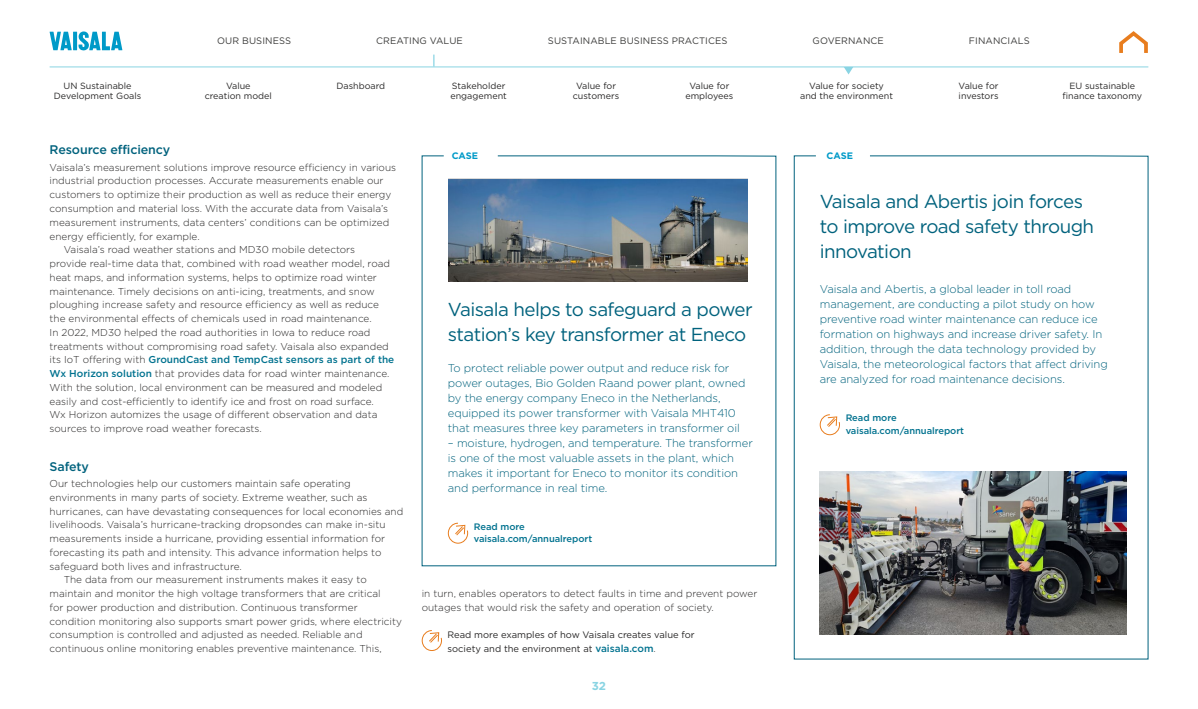
<style>
.page{position:relative;width:1198px;height:709px;background:#fff}
.page>*{position:absolute;margin:0;border:0;box-sizing:border-box;transform-origin:0 0}
.H25{font:18.75px/25px "Gotham";letter-spacing:-.03em;color:#00627d}
.H3-2019{font:500 12.5px "Gotham";letter-spacing:-.01em;color:#00627d}
.t1{font:700 11.5px "Gotham";color:#89d4e3}
.case-body{font:300 11.25px/15px "Gotham";letter-spacing:-.01em;color:#00627d}
.body_indent{font:300 10px/13.8px "Gotham";color:#282727}
.body{font:300 10px/13.8px "Gotham";color:#282727}
.body-2{font:9.38px/13.8px "Gotham";color:#282727}
.t2{font:9.38px "Gotham";letter-spacing:.01em;color:#3c3c3b}
.infobox{font:500 9.38px/12.5px "Gotham";letter-spacing:-.005em;color:#00728f}
.Case_top_text{font:700 9.38px "Gotham";color:#009ac8}
.t3{font:9px/10px "Gotham";color:#282727;text-align:center}
.s1{font-weight:500;color:#00728f}
.s2{font-weight:500;font-size:10px;color:#00728f}
.s3{font-weight:300;font-size:10px}
</style>
<div class="page">
<svg style="left:793px;top:155px;width:355px;height:504px"></svg>
<svg style="left:421px;top:155px;width:355px;height:411px"></svg>
<img style="left:449px;top:179px;width:299px;height:103px">
<img style="left:820px;top:471px;width:306px;height:163px">
<svg style="left:447px;top:522px;width:21px;height:22px"></svg>
<svg style="left:819px;top:414px;width:21px;height:21px"></svg>
<svg style="left:421px;top:630px;width:21px;height:21px"></svg>
<div style="left:445px;top:145px;width:40px;height:21px;background:#fff"></div>
<div style="left:819px;top:145px;width:41px;height:21px;background:#fff"></div>
<svg style="left:50px;top:31px;width:72px;height:19px"></svg>
<svg style="left:1119px;top:31px;width:29px;height:22px"></svg>
<hr style="left:50px;top:67px;width:1098px;height:1px;background:#89d4e3">
<svg style="left:433px;top:55px;width:1px;height:12px"></svg>
<svg style="left:844px;top:68px;width:9px;height:6px"></svg>
<p class="t2" style="left:217px;top:35px;width:75px">OUR BUSINESS</p>
<p class="t2" style="left:376px;top:35px;width:88px">CREATING VALUE</p>
<p class="t2" style="left:548px;top:35px;width:181px">SUSTAINABLE BUSINESS PRACTICES</p>
<p class="t2" style="left:812px;top:35px;width:73px">GOVERNANCE</p>
<p class="t2" style="left:969px;top:35px;width:62px">FINANCIALS</p>
<p class="t3" style="left:205px;top:80px;width:69px">Value<br>creation model</p>
<p class="t3" style="left:336px;top:80px;width:50px">Dashboard</p>
<p class="t3" style="left:685px;top:80px;width:49px">Value for employees</p>
<p class="t3" style="left:450px;top:80px;width:58px;text-align:left">Stakeholder engagement</p>
<p class="t3" style="left:800px;top:80px;width:94px">Value for society and the environment</p>
<p class="t3" style="left:573px;top:80px;width:48px">Value for customers</p>
<p class="t3" style="left:958px;top:80px;width:41px;text-align:left">Value for investors</p>
<p class="t3" style="left:54px;top:80px;width:89px">UN Sustainable<br>Development Goals</p>
<p class="t3" style="left:1062px;top:80px;width:81px">EU sustainable finance taxonomy</p>
<p class="H3-2019" style="left:50px;top:142px;width:122px">Resource efficiency</p>
<p class="body" style="left:50px;top:160px;width:348px">Vaisala’s measurement solutions improve resource efficiency in various industrial production processes. Accurate measurements enable our customers to optimize their production as well as reduce their energy consumption and material loss. With the accurate data from Vaisala’s measurement instruments, data centers’ conditions can be optimized energy efficiently, for example.</p>
<p class="body_indent" style="left:50px;top:242px;width:346px;text-indent:14px">Vaisala’s road weather stations and MD30 mobile detectors provide real-time data that, combined with road weather model, road heat maps, and information systems, helps to optimize road winter maintenance. Timely decisions on anti-icing, treatments, and snow ploughing increase safety and resource efficiency as well as reduce the environmental effects of chemicals used in road maintenance.<br>In 2022, MD30 helped the road authorities in Iowa to reduce road treatments without compromising road safety. Vaisala also expanded its IoT offering with <span class="s1">GroundCast and TempCast sensors as part of the Wx Horizon solution</span> that provides data for road winter maintenance.<br>With the solution, local environment can be measured and modeled easily and cost-efficiently to identify ice and frost on road surface.<br>Wx Horizon automizes the usage of different observation and data sources to improve road weather forecasts.</p>
<p class="H3-2019" style="left:50px;top:458px;width:41px">Safety</p>
<p class="body" style="left:50px;top:476px;width:355px">Our technologies help our customers maintain safe operating environments in many parts of society. Extreme weather, such as hurricanes, can have devastating consequences for local economies and livelihoods. Vaisala’s hurricane-tracking dropsondes can make in-situ measurements inside a hurricane, providing essential information for forecasting its path and intensity. This advance information helps to safeguard both lives and infrastructure.</p>
<p class="body_indent" style="left:50px;top:572px;width:354px;text-indent:14px">The data from our measurement instruments makes it easy to maintain and monitor the high voltage transformers that are critical<br>for power production and distribution. Continuous transformer condition monitoring also supports smart power grids, where electricity consumption is controlled and adjusted as needed. Reliable and continuous online monitoring enables preventive maintenance. This,</p>
<p class="Case_top_text" style="left:452px;top:150px;width:28px">CASE</p>
<p class="Case_top_text" style="left:826px;top:150px;width:28px">CASE</p>
<p class="H25" style="left:448px;top:296px;width:306px">Vaisala helps to safeguard a power station’s key transformer at Eneco</p>
<p class="case-body" style="left:448px;top:360px;width:299px">To protect reliable power output and reduce risk for power outages, Bio Golden Raand power plant, owned by the energy company Eneco in the Netherlands, equipped its power transformer with Vaisala MHT410 that measures three key parameters in transformer oil</p>
<p class="case-body" style="left:448px;top:435px;width:306px">– moisture, hydrogen, and temperature. The transformer is one of the most valuable assets in the plant, which makes it important for Eneco to monitor its condition and performance in real time.</p>
<p class="infobox" style="left:474px;top:520px;width:120px">Read more vaisala.com/annualreport</p>
<p class="body_indent" style="left:422px;top:586px;width:337px">in turn, enables operators to detect faults in time and prevent power outages that would risk the safety and operation of society.</p>
<p class="body-2" style="left:447px;top:628px;width:249px">Read more examples of how Vaisala creates value for society and the environment at <span class="s2">vaisala.com</span><span class="s3">.</span></p>
<p class="t1" style="left:592px;top:678px;width:16px">32</p>
<p class="H25" style="left:820px;top:189px;width:276px">Vaisala and Abertis join forces to improve road safety through innovation</p>
<p class="case-body" style="left:820px;top:281px;width:289px">Vaisala and Abertis, a global leader in toll road management, are conducting a pilot study on how preventive road winter maintenance can reduce ice formation on highways and increase driver safety. In addition, through the data technology provided by Vaisala, the meteorological factors that affect driving are analyzed for road maintenance decisions.</p>
<p class="infobox" style="left:845px;top:412px;width:120px">Read more vaisala.com/annualreport</p>
</div>
